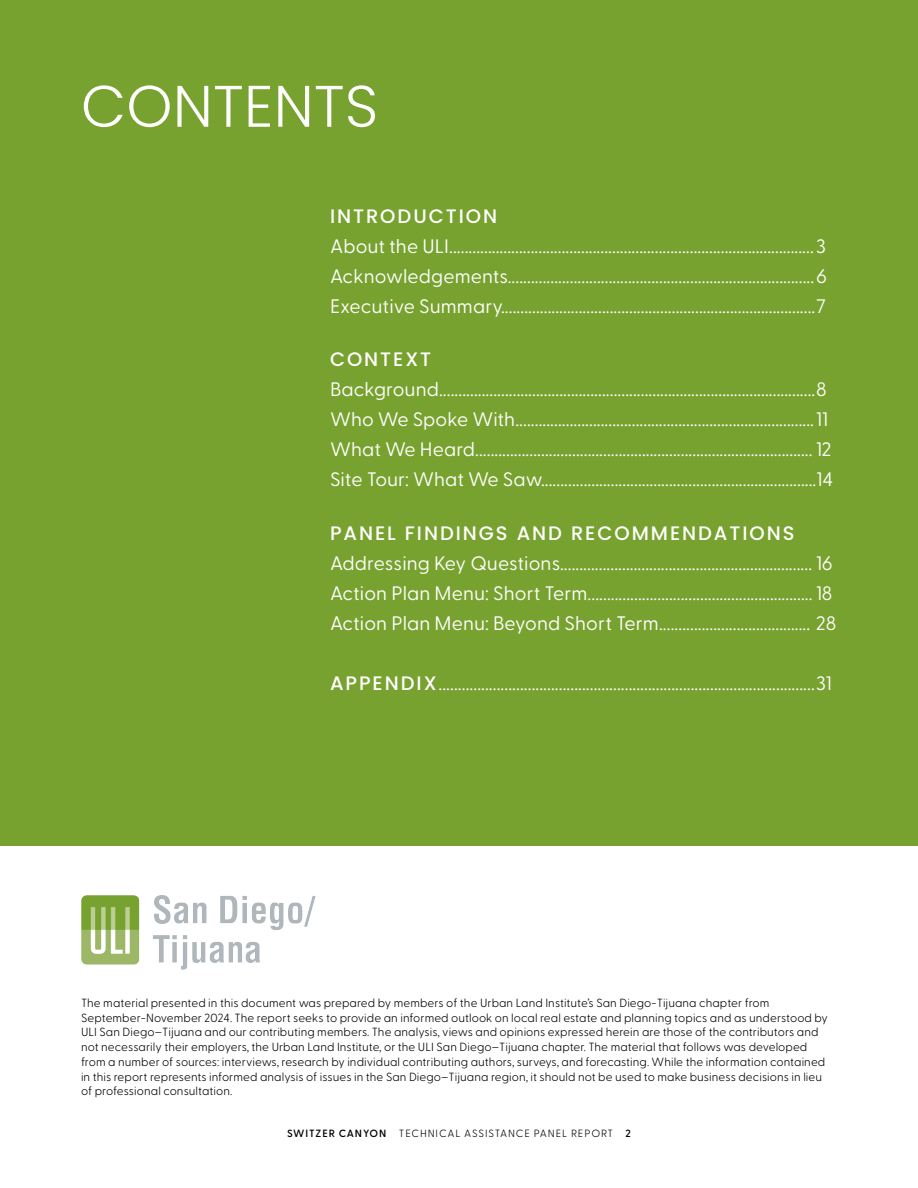
<style>
.page{position:relative;width:918px;height:1188px;background:#fff}
.page>*{position:absolute;margin:0;border:0;box-sizing:border-box;transform-origin:0 0}
.t1{font:300 58.5px "Poppins";letter-spacing:.005em;color:#fff}
.t2{font:19.5px/30px "Greycliff CF";letter-spacing:.005em;color:#fff}
.t3{font:500 19.5px "Poppins";letter-spacing:.1em;color:#fff}
.t4{font:300 11.85px/14.9px "Greycliff CF";letter-spacing:.005em;color:#000}
.t5{font:300 10.5px "Greycliff CF";letter-spacing:.085em;color:#000}
.s1{font-family:"Poppins";font-weight:500}
.s2{font-weight:600}
</style>
<div class="page">
<div style="left:0;top:0;width:918px;height:846px;background:#78a22f"></div>
<img style="left:81px;top:895px;width:234px;height:74px">
<h1 class="t1" style="left:81px;top:72px;width:299px">CONTENTS</h1>
<p class="t3" style="left:330px;top:205px;width:169px">INTRODUCTION</p>
<p class="t2" style="left:330px;top:230px;width:498px;text-align:justify">About the ULI..............................................................................................3<br>Acknowledgements...............................................................................6<br>Executive Summary.................................................................................7</p>
<p class="t3" style="left:330px;top:348px;width:103px">CONTEXT</p>
<p class="t2" style="left:330px;top:373px;width:505px">Background.................................................................................................8<br>Who We Spoke With.............................................................................11<br>What We Heard....................................................................................... 12<br>Site Tour: What We Saw.......................................................................14</p>
<p class="t3" style="left:330px;top:522px;width:466px">PANEL FINDINGS AND RECOMMENDATIONS</p>
<p class="t2" style="left:330px;top:546px;width:508px">Addressing Key Questions................................................................. 16<br>Action Plan Menu: Short Term.......................................................... 18<br>Action Plan Menu: Beyond Short Term....................................... 28</p>
<p class="t2" style="left:330px;top:666px;width:503px"><span class="s1">APPENDIX</span>.................................................................................................31</p>
<p class="t4" style="left:81px;top:994px;width:749px">The material presented in this document was prepared by members of the Urban Land Institute’s San Diego-Tijuana chapter from September-November 2024. The report seeks to provide an informed outlook on local real estate and planning topics and as understood by ULI San Diego–Tijuana and our contributing members. The analysis, views and opinions expressed herein are those of the contributors and not necessarily their employers, the Urban Land Institute, or the ULI San Diego–Tijuana chapter. The material that follows was developed from a number of sources: interviews, research by individual contributing authors, surveys, and forecasting. While the information contained in this report represents informed analysis of issues in the San Diego–Tijuana region, it should not be used to make business decisions in lieu of professional consultation.</p>
<p class="t5" style="left:287px;top:1125px;width:346px"><span class="s2">SWITZER CANYON</span> TECHNICAL ASSISTANCE PANEL REPORT <span class="s2">2</span></p>
</div>
